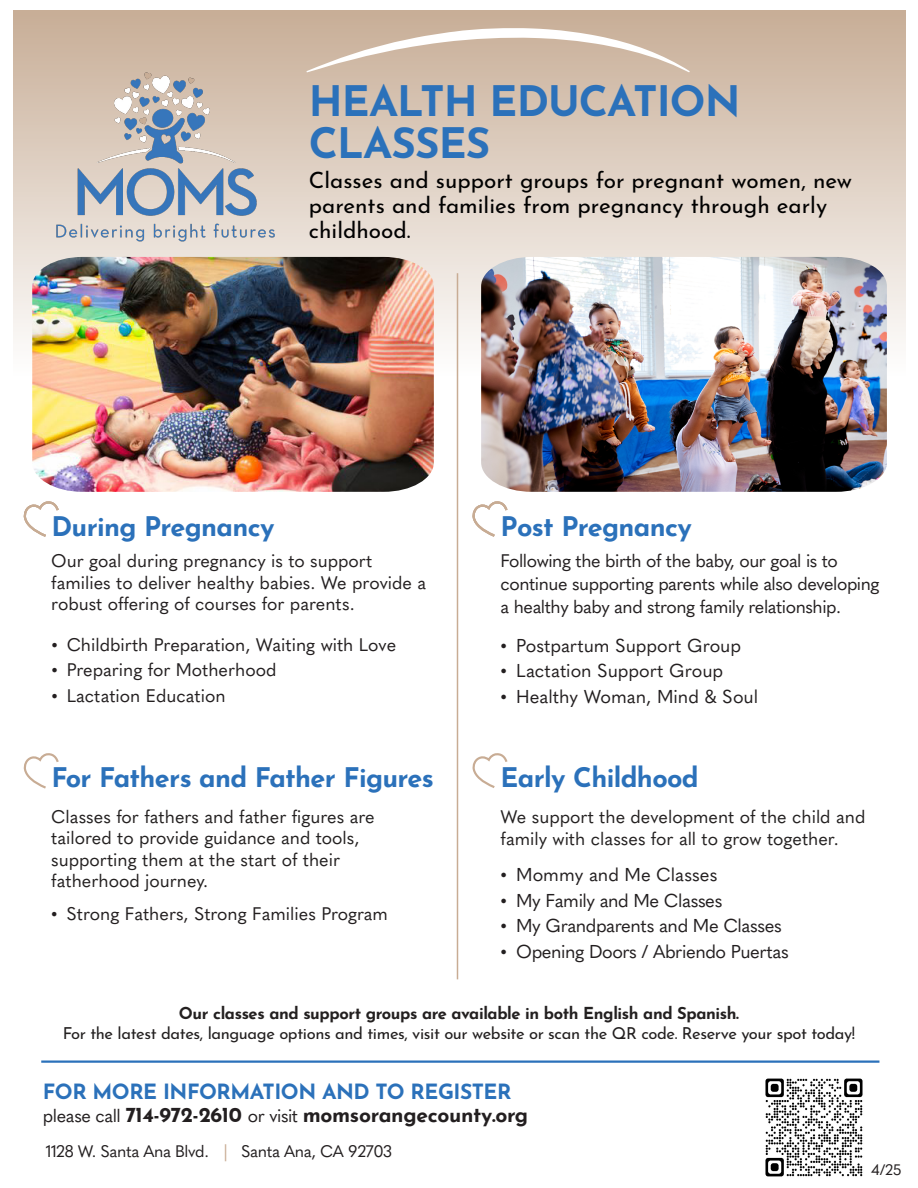
<style>
.page{position:relative;width:918px;height:1188px;background:#fff}
.page>*{position:absolute;margin:0;border:0;box-sizing:border-box;transform-origin:0 0}
.t1{font:700 42px/42px "Josefin Sans";letter-spacing:-.02em;color:#2b71ba}
.t2{font:700 27px "Josefin Sans";letter-spacing:-.025em;color:#2b71ba}
.t3{font:22.5px/25.3px "Josefin Sans";color:#000}
.t4{font:700 21px/23.5px "Josefin Sans";letter-spacing:-.025em;color:#231f20}
.t5{font:18.45px "Quasimoda";color:#231f20}
.t6{font:18.45px "Quasimoda";letter-spacing:-.025em;color:#231f20}
.t7{font:18px/21.6px "Quasimoda";color:#231f20}
.t8{font:18px/21.6px "Quasimoda";color:#232020}
.t9{font:18px/23px "Quasimoda";letter-spacing:-.025em;color:#231f20}
.t10{font:16.5px "Josefin Sans";letter-spacing:-.025em;color:#232020}
.t11{font:700 16.5px "Josefin Sans";letter-spacing:-.025em;color:#232020}
.t12{font:16.5px "Quasimoda";letter-spacing:-.025em;color:#231f20}
.t13{font:15px "Quasimoda";color:#231f20}
.s1{font-family:"Times New Roman"}
.s2{color:#2b71ba}
.s3{font-family:"Quasimoda";font-weight:400;font-size:18px}
.s4{color:#c8ac94}
</style>
<div class="page">
<hr style="left:457px;top:273px;width:1px;height:706px;background:#c8ac94">
<img style="left:57px;top:72px;width:218px;height:169px">
<svg style="left:306px;top:27px;width:384px;height:45px;background:#d5c1b0"></svg>
<hr style="left:41px;top:1060px;width:838px;height:3px;background:#2b71ba">
<svg style="left:23px;top:501px;width:36px;height:36px"></svg>
<svg style="left:23px;top:753px;width:36px;height:36px"></svg>
<img style="left:765px;top:1078px;width:98px;height:99px">
<svg style="left:472px;top:501px;width:36px;height:36px"></svg>
<svg style="left:472px;top:753px;width:36px;height:35px"></svg>
<img style="left:32px;top:257px;width:402px;height:235px">
<img style="left:481px;top:257px;width:406px;height:235px">
<h1 class="t1" style="left:309px;top:74px;width:433px">HEALTH EDUCATION<br>CLASSES</h1>
<p class="t3" style="left:309px;top:164px;width:545px">Classes and support groups for pregnant women, new parents and families from pregnancy through early childhood.</p>
<h2 class="t2" style="left:51px;top:502px;width:225px">During Pregnancy</h2>
<h2 class="t2" style="left:501px;top:502px;width:193px">Post Pregnancy</h2>
<p class="t7" style="left:51px;top:549px;width:376px">Our goal during pregnancy is to support families to deliver healthy babies. We provide a robust offering of courses for parents.</p>
<p class="t7" style="left:51px;top:633px;width:346px"><span class="s1">•</span> Childbirth Preparation, Waiting with Love</p>
<p class="t7" style="left:51px;top:658px;width:227px"><span class="s1">•</span> Preparing for Motherhood</p>
<p class="t7" style="left:51px;top:683px;width:176px"><span class="s1">•</span> Lactation Education</p>
<h2 class="t2" style="left:51px;top:753px;width:384px">For Fathers and Father Figures</h2>
<p class="t8" style="left:51px;top:804px;width:325px">Classes for fathers and father figures are tailored to provide guidance and tools, supporting them at the start of their fatherhood journey.</p>
<p class="t7" style="left:51px;top:901px;width:338px"><span class="s1">•</span> Strong Fathers, Strong Families Program</p>
<p class="t9" style="left:501px;top:548px;width:381px">Following the birth of the baby, our goal is to continue supporting parents while also developing a healthy baby and strong family relationship.</p>
<p class="t5" style="left:501px;top:631px;width:242px"><span class="s1">•</span> Postpartum Support Group</p>
<p class="t5" style="left:501px;top:657px;width:224px"><span class="s1">•</span> Lactation Support Group</p>
<p class="t5" style="left:501px;top:683px;width:259px"><span class="s1">•</span> Healthy Woman, Mind &amp; Soul</p>
<h2 class="t2" style="left:501px;top:753px;width:200px">Early Childhood</h2>
<p class="t8" style="left:501px;top:805px;width:366px">We support the development of the child and family with classes for all to grow together.</p>
<p class="t5" style="left:501px;top:860px;width:218px"><span class="s1">•</span> Mommy and Me Classes</p>
<p class="t6" style="left:501px;top:886px;width:223px"><span class="s1">•</span> My Family and Me Classes</p>
<p class="t6" style="left:501px;top:912px;width:283px"><span class="s1">•</span> My Grandparents and Me Classes</p>
<p class="t6" style="left:501px;top:938px;width:290px"><span class="s1">•</span> Opening Doors / Abriendo Puertas</p>
<p class="t11" style="left:179px;top:998px;width:562px">Our classes and support groups are available in both English and Spanish.</p>
<p class="t10" style="left:63px;top:1019px;width:794px">For the latest dates, language options and times, visit our website or scan the QR code. Reserve your spot today!</p>
<p class="t4" style="left:43px;top:1076px;width:487px"><span class="s2">FOR MORE INFORMATION AND TO REGISTER </span><span class="s3">please call</span> 714-972-2610 <span class="s3">or visit</span> momsorangecounty.org</p>
<p class="t12" style="left:46px;top:1139px;width:348px">1128 W. Santa Ana Blvd. <span class="s4">|</span> Santa Ana, CA 92703</p>
<p class="t13" style="left:871px;top:1159px;width:32px">4/25</p>
</div>
